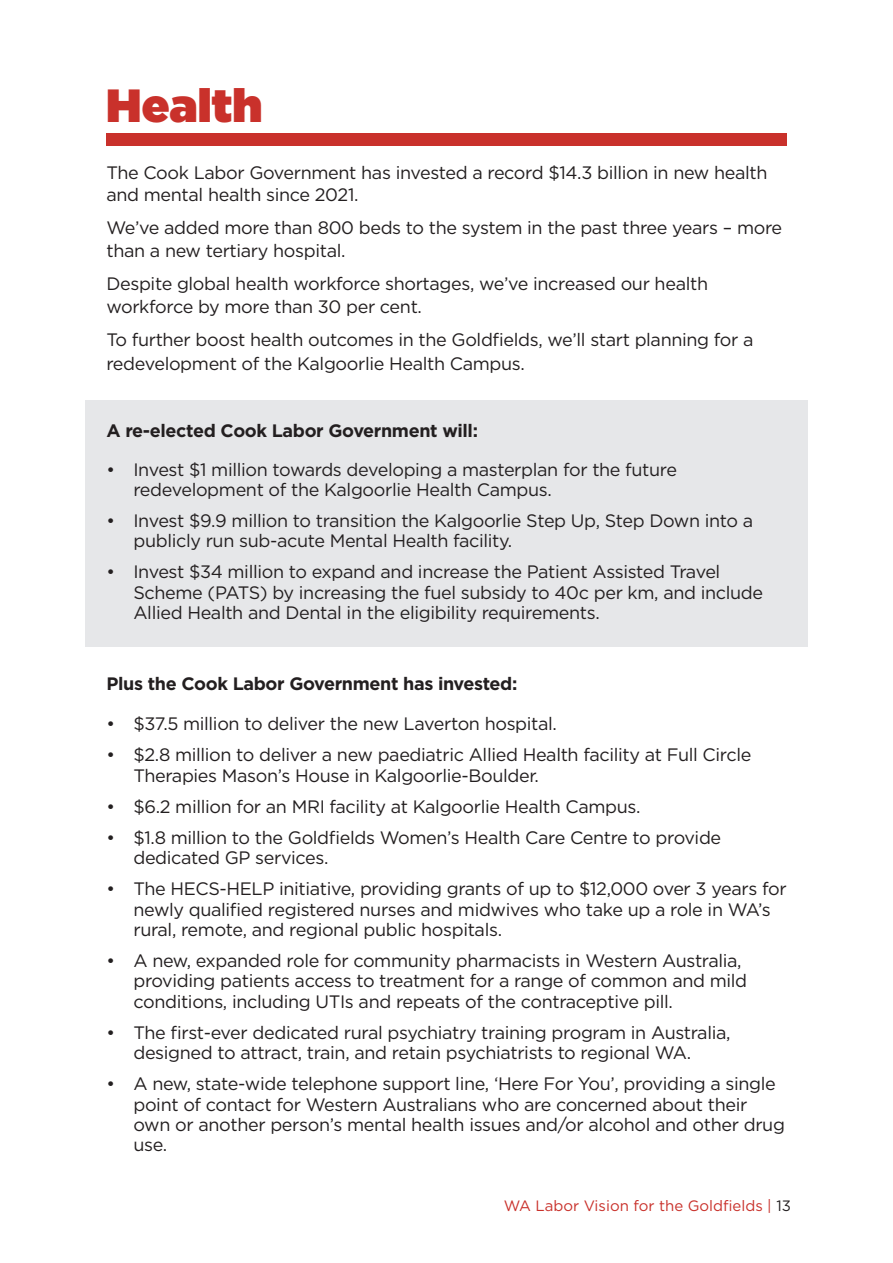
<style>
.page{position:relative;width:893px;height:1263px;background:#fff}
.page>*{position:absolute;margin:0;border:0;box-sizing:border-box;transform-origin:0 0}
.t1{font:900 46.5px "Gotham";color:#c9312b}
.t2{font:18px/20.4px "Gotham";letter-spacing:-.02em;color:#231f20}
.t3{font:700 18px "Gotham";letter-spacing:-.02em;color:#231f20}
.t4{font:15px "Gotham";color:#c9312b}
.s1{color:#231f20}
</style>
<div class="page">
<div style="left:85px;top:400px;width:723px;height:246px;background:#e6e7e9"></div>
<div style="left:106px;top:133px;width:681px;height:12px;background:#c9312b"></div>
<h1 class="t1" style="left:106px;top:72px;width:158px">Health</h1>
<p class="t2" style="left:106px;top:161px;width:663px;line-height:22.5px">The Cook Labor Government has invested a record $14.3 billion in new health and mental health since 2021.</p>
<p class="t2" style="left:106px;top:216px;width:677px;line-height:22.5px">We’ve added more than 800 beds to the system in the past three years – more than a new tertiary hospital.</p>
<p class="t2" style="left:106px;top:272px;width:603px;line-height:22.5px">Despite global health workforce shortages, we’ve increased our health workforce by more than 30 per cent.</p>
<p class="t2" style="left:106px;top:327px;width:649px;line-height:24px">To further boost health outcomes in the Goldfields, we’ll start planning for a redevelopment of the Kalgoorlie Health Campus.</p>
<p class="t3" style="left:106px;top:419px;width:373px">A re-elected Cook Labor Government will:</p>
<p class="t2" style="left:133px;top:459px;width:545px;text-indent:-27px">• Invest $1 million towards developing a masterplan for the future redevelopment of the Kalgoorlie Health Campus.</p>
<p class="t2" style="left:133px;top:510px;width:621px;text-indent:-27px">• Invest $9.9 million to transition the Kalgoorlie Step Up, Step Down into a publicly run sub-acute Mental Health facility.</p>
<p class="t2" style="left:133px;top:561px;width:631px;text-indent:-27px">• Invest $34 million to expand and increase the Patient Assisted Travel<br>Scheme (PATS) by increasing the fuel subsidy to 40c per km, and include<br>Allied Health and Dental in the eligibility requirements.</p>
<p class="t3" style="left:106px;top:672px;width:412px">Plus the Cook Labor Government has invested:</p>
<p class="t2" style="left:106px;top:713px;width:452px">• $37.5 million to deliver the new Laverton hospital.</p>
<p class="t2" style="left:133px;top:744px;width:619px;text-indent:-27px">• $2.8 million to deliver a new paediatric Allied Health facility at Full Circle<br>Therapies Mason’s House in Kalgoorlie-Boulder.</p>
<p class="t2" style="left:106px;top:796px;width:536px">• $6.2 million for an MRI facility at Kalgoorlie Health Campus.</p>
<p class="t2" style="left:133px;top:827px;width:589px;text-indent:-27px">• $1.8 million to the Goldfields Women’s Health Care Centre to provide dedicated GP services.</p>
<p class="t2" style="left:133px;top:878px;width:655px;text-indent:-27px">• The HECS-HELP initiative, providing grants of up to $12,000 over 3 years for newly qualified registered nurses and midwives who take up a role in WA’s rural, remote, and regional public hospitals.</p>
<p class="t2" style="left:133px;top:950px;width:615px;text-indent:-27px">• A new, expanded role for community pharmacists in Western Australia, providing patients access to treatment for a range of common and mild conditions, including UTIs and repeats of the contraceptive pill.</p>
<p class="t2" style="left:133px;top:1022px;width:599px;text-indent:-27px">• The first-ever dedicated rural psychiatry training program in Australia, designed to attract, train, and retain psychiatrists to regional WA.</p>
<p class="t2" style="left:133px;top:1073px;width:653px;text-indent:-27px">• A new, state-wide telephone support line, ‘Here For You’, providing a single point of contact for Western Australians who are concerned about their own or another person’s mental health issues and/or alcohol and other drug use.</p>
<p class="t4" style="left:504px;top:1196px;width:289px">WA Labor Vision for the Goldfields | <span class="s1">13</span></p>
</div>
